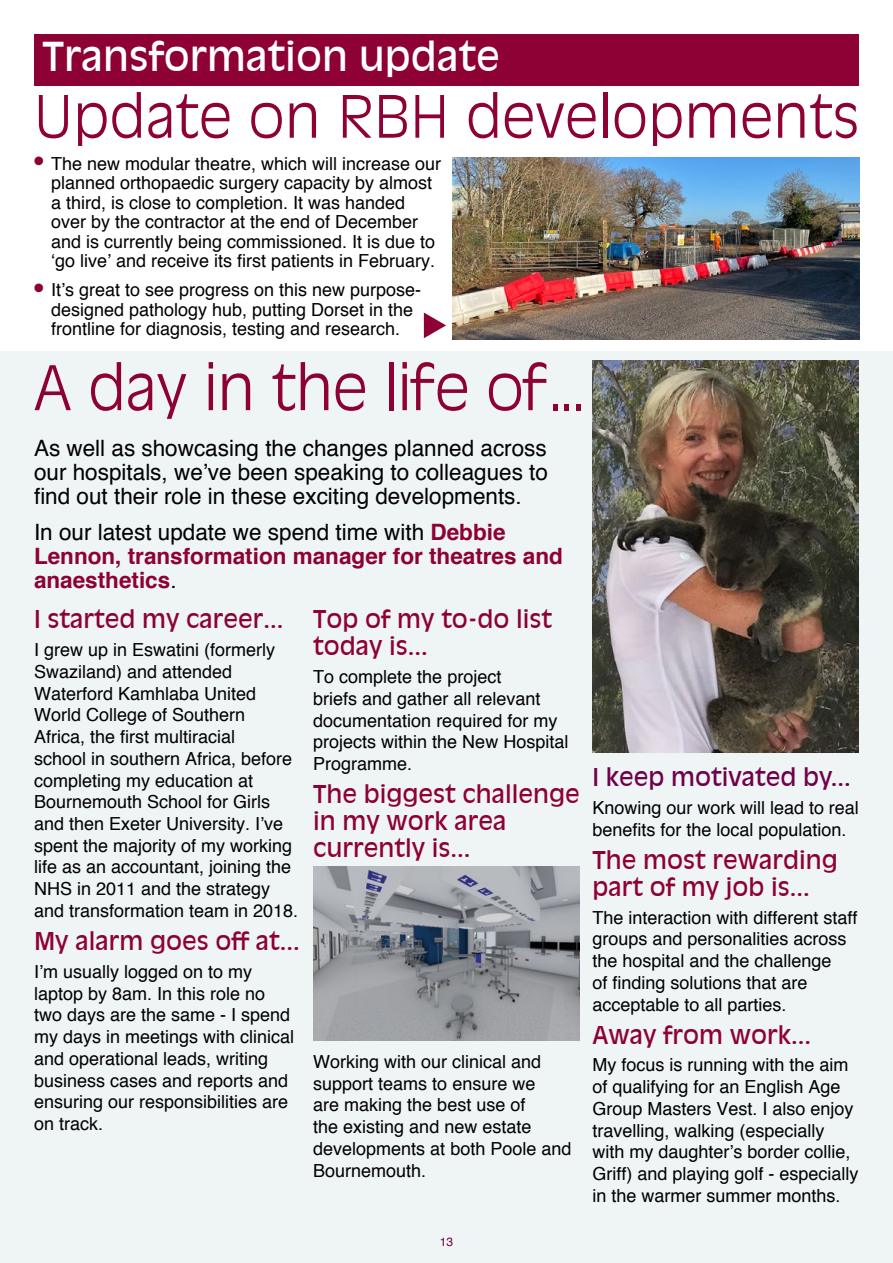
<style>
.page{position:relative;width:893px;height:1263px;background:#fff}
.page>*{position:absolute;margin:0;border:0;box-sizing:border-box;transform-origin:0 0}
.t1{font:300 60px "Decade Light S Si";color:#8d0134}
.t2{font:300 57px "Decade Light S Si";letter-spacing:.015em;color:#8d0134}
.t3{font:39px "Decade S Si";color:#fff}
.t4{font:24px/27px "Decade S Si";color:#8d0134}
.t5{font:24px "Decade S Si";color:#70004b}
.t6{font:22.5px/24px "Helvetica";color:#000;text-align:justify}
.t7{font:700 22.5px/24px "Helvetica";color:#8d0134}
.t8{font:18px/21.8px "Helvetica";color:#000}
.t9{font:12px "Helvetica";color:#70004b}
.s1{font-weight:400;color:#000}
</style>
<div class="page">
<div style="left:34px;top:34px;width:825px;height:51px;background:#8d0134"></div>
<svg style="left:424px;top:312px;width:22px;height:26px"></svg>
<div style="left:0;top:351px;width:893px;height:912px;background:#eff4f5"></div>
<img style="left:313px;top:867px;width:267px;height:173px">
<img style="left:592px;top:361px;width:267px;height:392px">
<img style="left:453px;top:157px;width:406px;height:182px">
<h3 class="t3" style="left:43px;top:33px;width:459px">Transformation update</h3>
<h2 class="t2" style="left:34px;top:83px;width:826px">Update on RBH developments</h2>
<p class="t8" style="left:51px;top:153px;width:392px;line-height:19.5px;text-indent:-17px"><sup>●</sup> The new modular theatre, which will increase our planned orthopaedic surgery capacity by almost a third, is close to completion. It was handed over by the contractor at the end of December and is currently being commissioned. It is due to ‘go live’ and receive its first patients in February.</p>
<p class="t8" style="left:34px;top:279px;width:389px;line-height:19.5px;text-align:center"><sup>●</sup> It’s great to see progress on this new purpose&shy;designed pathology hub, putting Dorset in the frontline for diagnosis, testing and research.</p>
<h1 class="t1" style="left:34px;top:352px;width:554px">A day in the life of...</h1>
<p class="t6" style="left:34px;top:435px;width:516px">As well as showcasing the changes planned across our hospitals, we’ve been speaking to colleagues to find out their role in these exciting developments.</p>
<p class="t7" style="left:34px;top:519px;width:530px"><span class="s1">In our latest update we spend time with</span> Debbie<br>Lennon, transformation manager for theatres and anaesthetics<span class="s1">.</span></p>
<h3 class="t4" style="left:34px;top:605px;width:251px">I started my career...</h3>
<p class="t8" style="left:34px;top:638px;width:266px">I grew up in Eswatini (formerly<br>Swaziland) and attended<br>Waterford Kamhlaba United<br>World College of Southern<br>Africa, the first multiracial<br>school in southern Africa, before completing my education at<br>Bournemouth School for Girls and then Exeter University. I’ve spent the majority of my working life as an accountant, joining the<br>NHS in 2011 and the strategy and transformation team in 2018.</p>
<h3 class="t4" style="left:34px;top:927px;width:267px">My alarm goes off at...</h3>
<p class="t8" style="left:34px;top:960px;width:262px">I’m usually logged on to my laptop by 8am. In this role no two days are the same - I spend my days in meetings with clinical and operational leads, writing business cases and reports and ensuring our responsibilities are on track.</p>
<h3 class="t4" style="left:313px;top:605px;width:240px">Top of my to-do list today is...</h3>
<p class="t8" style="left:313px;top:665px;width:257px">To complete the project<br>briefs and gather all relevant documentation required for my projects within the New Hospital<br>Programme.</p>
<h3 class="t4" style="left:313px;top:780px;width:268px">The biggest challenge in my work area currently is...</h3>
<p class="t8" style="left:313px;top:1050px;width:260px">Working with our clinical and support teams to ensure we<br>are making the best use of<br>the existing and new estate developments at both Poole and<br>Bournemouth.</p>
<h3 class="t5" style="left:592px;top:763px;width:260px">I keep motivated by...</h3>
<p class="t8" style="left:592px;top:796px;width:268px">Knowing our work will lead to real benefits for the local population.</p>
<h3 class="t4" style="left:592px;top:845px;width:247px">The most rewarding part of my job is...</h3>
<p class="t8" style="left:592px;top:906px;width:267px">The interaction with different staff groups and personalities across the hospital and the challenge<br>of finding solutions that are acceptable to all parties.</p>
<h3 class="t4" style="left:592px;top:1020px;width:220px">Away from work...</h3>
<p class="t8" style="left:592px;top:1054px;width:268px">My focus is running with the aim of qualifying for an English Age<br>Group Masters Vest. I also enjoy travelling, walking (especially with my daughter’s border collie,<br>Griff) and playing golf - especially in the warmer summer months.</p>
<p class="t9" style="left:440px;top:1235px;width:15px">13</p>
</div>
